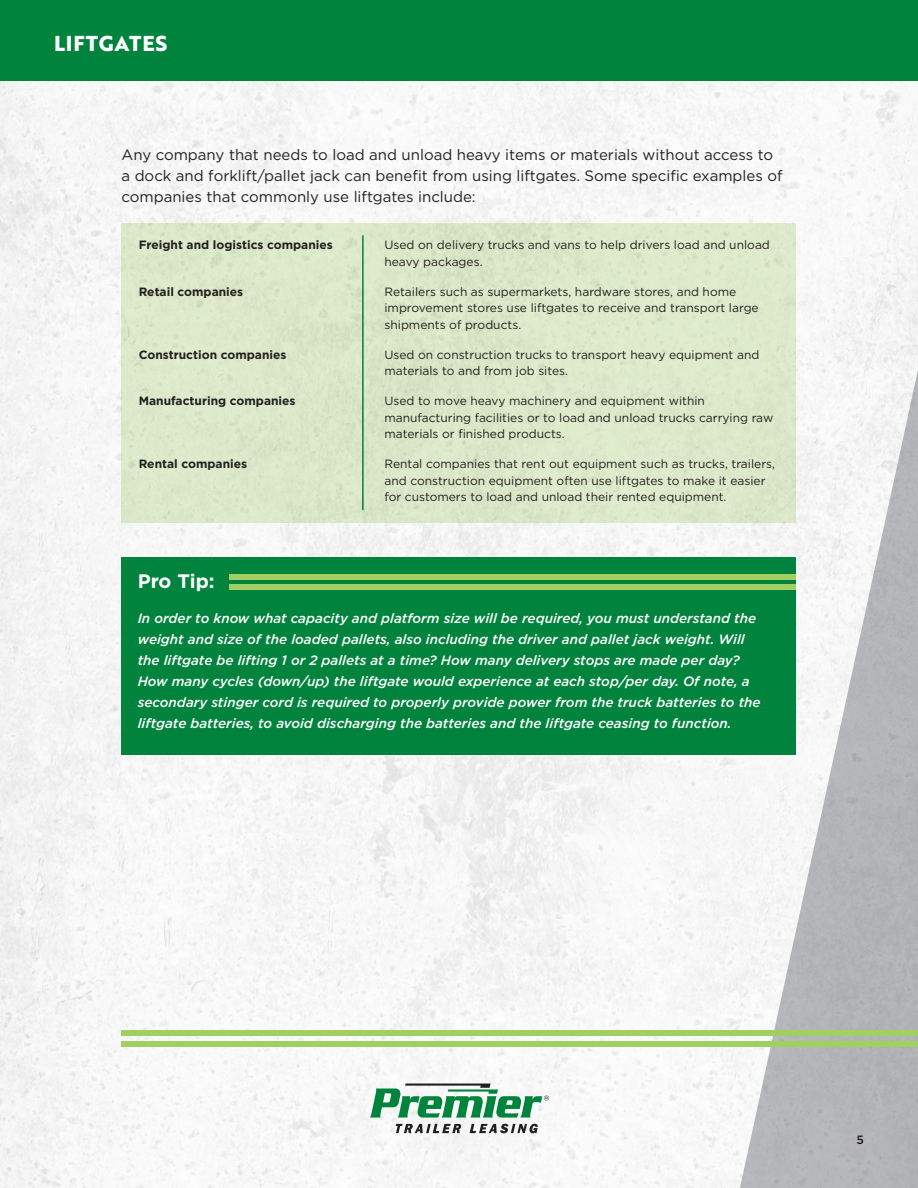
<style>
.page{position:relative;width:918px;height:1188px;background:#fff}
.page>*{position:absolute;margin:0;border:0;box-sizing:border-box;transform-origin:0 0}
.t1{font:700 21px "Brother 1816 Extra";letter-spacing:.04em;color:#fff}
.pro_tip{font:700 19.5px "Gotham";letter-spacing:-.005em;color:#fff}
.body_copy{font:15px/21px "Gotham";color:#231f20}
.pro_tip-2{font:italic 500 13.5px/21px "Gotham";color:#fff}
.chart_copy{font:12px/16.5px "Gotham";color:#231f20}
.chart_copy-2{font:700 12px "Gotham";color:#231f20}
.body_copy-2{font:500 12px "Gotham";color:#231f20}
</style>
<div class="page">
<div style="left:0;top:81px;width:918px;height:1107px;background:#f6f7f6"></div>
<svg style="left:737px;top:308px;width:181px;height:880px;fill:#b7b8bb"></svg>
<svg style="left:396px;top:1124px;width:65px;height:9px"></svg>
<svg style="left:470px;top:1124px;width:68px;height:9px"></svg>
<svg style="left:370px;top:1084px;width:178px;height:34px"></svg>
<div style="left:0;top:0;width:918px;height:81px;background:#00843d"></div>
<div style="left:122px;top:1031px;width:796px;height:5px;background:#a2cf62"></div>
<div style="left:122px;top:1041px;width:796px;height:5px;background:#a2cf62"></div>
<div style="left:122px;top:223px;width:674px;height:299px;background:#dbe8c9"></div>
<hr style="left:362px;top:235px;width:2px;height:275px;background:#00843d">
<div style="left:122px;top:557px;width:674px;height:198px;background:#00843d"></div>
<div style="left:230px;top:574px;width:566px;height:5px;background:#a2cf62"></div>
<div style="left:230px;top:584px;width:566px;height:5px;background:#a2cf62"></div>
<p class="t1" style="left:54px;top:27px;width:115px">LIFTGATES</p>
<p class="body_copy" style="left:122px;top:144px;width:663px">Any company that needs to load and unload heavy items or materials without access to a dock and forklift/pallet jack can benefit from using liftgates. Some specific examples of companies that commonly use liftgates include:</p>
<p class="chart_copy-2" style="left:139px;top:237px;width:196px">Freight and logistics companies</p>
<p class="chart_copy-2" style="left:139px;top:284px;width:106px">Retail companies</p>
<p class="chart_copy" style="left:384px;top:237px;width:387px">Used on delivery trucks and vans to help drivers load and unload heavy packages.</p>
<p class="chart_copy" style="left:384px;top:283px;width:376px">Retailers such as supermarkets, hardware stores, and home improvement stores use liftgates to receive and transport large shipments of products.</p>
<p class="chart_copy" style="left:384px;top:346px;width:376px">Used on construction trucks to transport heavy equipment and materials to and from job sites.</p>
<p class="chart_copy" style="left:384px;top:393px;width:390px">Used to move heavy machinery and equipment within manufacturing facilities or to load and unload trucks carrying raw materials or finished products.</p>
<p class="chart_copy" style="left:384px;top:456px;width:392px">Rental companies that rent out equipment such as trucks, trailers, and construction equipment often use liftgates to make it easier for customers to load and unload their rented equipment.</p>
<p class="chart_copy-2" style="left:139px;top:347px;width:149px">Construction companies</p>
<p class="chart_copy-2" style="left:139px;top:393px;width:158px">Manufacturing companies</p>
<p class="chart_copy-2" style="left:139px;top:456px;width:110px">Rental companies</p>
<p class="pro_tip" style="left:138px;top:568px;width:78px">Pro Tip:</p>
<p class="pro_tip-2" style="left:138px;top:607px;width:624px">In order to know what capacity and platform size will be required, you must understand the weight and size of the loaded pallets, also including the driver and pallet jack weight. Will the liftgate be lifting 1 or 2 pallets at a time? How many delivery stops are made per day?<br>How many cycles (down/up) the liftgate would experience at each stop/per day. Of note, a secondary stinger cord is required to properly provide power from the truck batteries to the liftgate batteries, to avoid discharging the batteries and the liftgate ceasing to function.</p>
<p class="body_copy-2" style="left:857px;top:1132px;width:9px">5</p>
</div>
